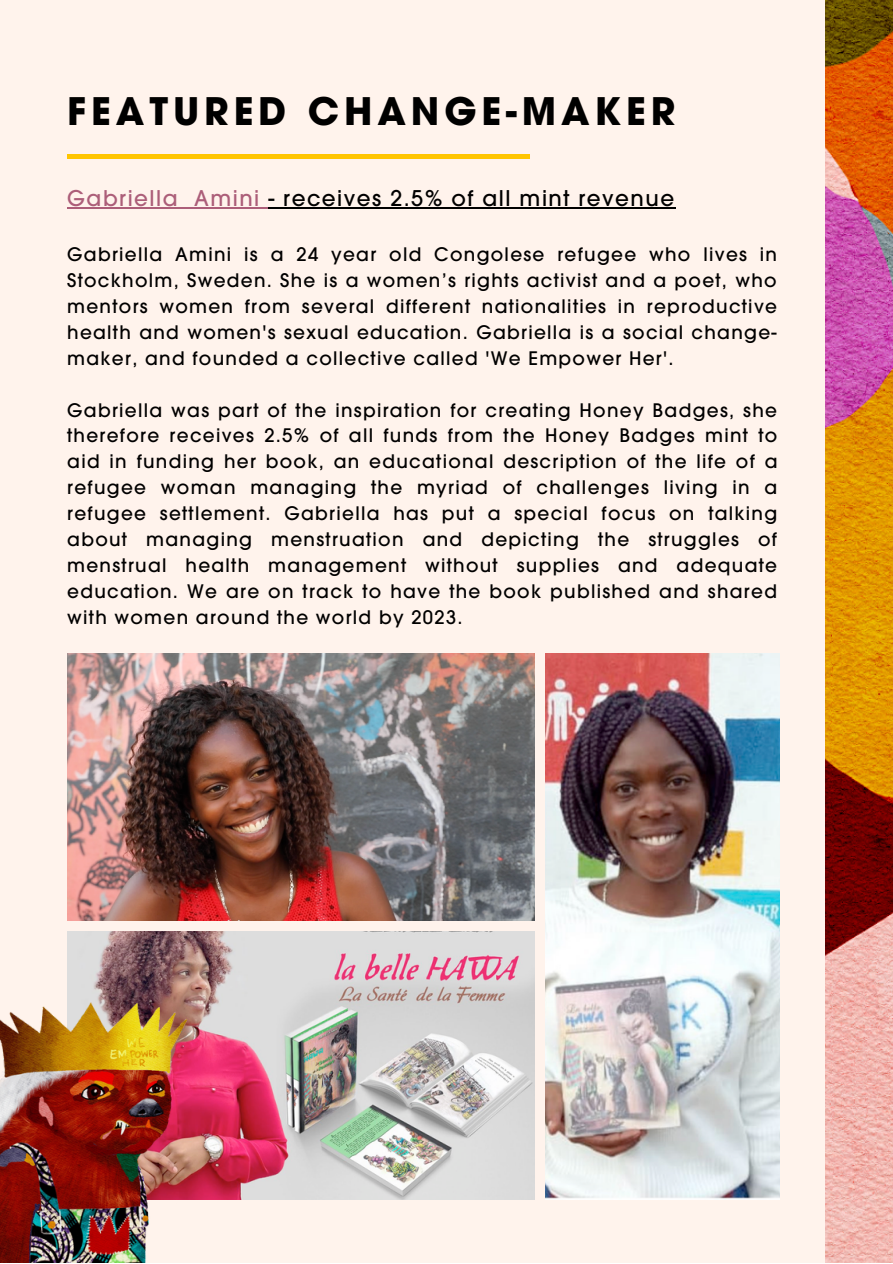
<style>
.page{position:relative;width:893px;height:1264px;background:#fff}
.page>*{position:absolute;margin:0;border:0;box-sizing:border-box;transform-origin:0 0}
.t1{font:700 37.65px "Avant Garde";letter-spacing:.13em;color:#000}
.t2{font:500 21.45px "Avant Garde";letter-spacing:.07em;color:#000}
.t3{font:500 18.45px/25.8px "Avant Garde";letter-spacing:.07em;color:#000;text-align:justify}
.s1{color:#ac5e79}
</style>
<div class="page">
<div style="left:0;top:0;width:892px;height:1262px;background:#fff3ec"></div>
<img style="left:67px;top:654px;width:467px;height:266px">
<img style="left:545px;top:654px;width:234px;height:545px">
<img style="left:67px;top:931px;width:467px;height:268px">
<hr style="left:67px;top:154px;width:462px;height:4px;background:#ffc500">
<img style="left:825px;top:0;width:67px;height:1262px">
<img style="left:0;top:976px;width:210px;height:286px">
<hr style="left:67px;top:207px;width:112px;height:1px;background:#ac5e79">
<svg style="left:179px;top:207px;width:15px;height:1px"></svg>
<hr style="left:194px;top:207px;width:74px;height:1px;background:#ac5e79">
<hr style="left:268px;top:207px;width:407px;height:1px;background:#000">
<h1 class="t1" style="left:67px;top:87px;width:609px">FEATURED CHANGE-MAKER</h1>
<p class="t2" style="left:67px;top:185px;width:608px"><span class="s1">Gabriella Amini</span> - receives 2.5% of all mint revenue</p>
<p class="t3" style="left:67px;top:242px;width:711px">Gabriella Amini is a 24 year old Congolese refugee who lives in Stockholm, Sweden. She is a women’s rights activist and a poet, who mentors women from several different nationalities in reproductive health and women's sexual education. Gabriella is a social change&shy;maker, and founded a collective called 'We Empower Her'.</p>
<p class="t3" style="left:67px;top:397px;width:711px">Gabriella was part of the inspiration for creating Honey Badges, she therefore receives 2.5% of all funds from the Honey Badges mint to aid in funding her book, an educational description of the life of a refugee woman managing the myriad of challenges living in a refugee settlement. Gabriella has put a special focus on talking about managing menstruation and depicting the struggles of menstrual health management without supplies and adequate education. We are on track to have the book published and shared with women around the world by 2023.</p>
</div>
